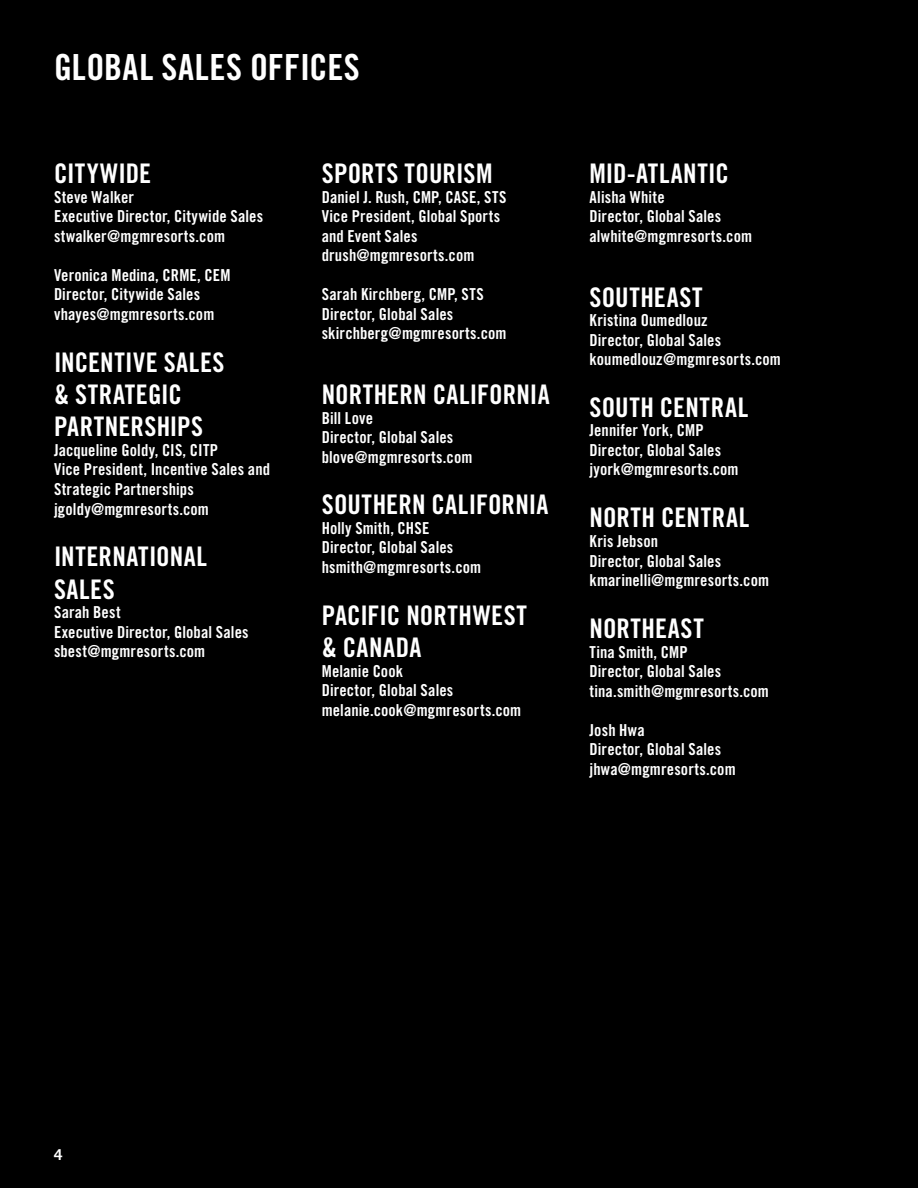
<style>
.page{position:relative;width:918px;height:1188px;background:#000}
.page>*{position:absolute;margin:0;border:0;box-sizing:border-box;transform-origin:0 0}
.t1{font:36px "Trade Gothic LT Std Bd Cn 20";letter-spacing:.01em;color:#fff}
.t2{font:27px/32.4px "Trade Gothic LT Std Bd Cn 20";letter-spacing:.01em;color:#fff}
.t3{font:16.5px/19.5px "Trade Gothic LT Std Bd Cn 20";letter-spacing:.01em;color:#fff}
.t4{font:700 15px "Trade Gothic LT Std";color:#fff}
</style>
<div class="page">
<h1 class="t1" style="left:54px;top:45px;width:307px">GLOBAL SALES OFFICES</h1>
<h2 class="t2" style="left:54px;top:157px;width:99px">CITYWIDE</h2>
<p class="t3" style="left:54px;top:187px;width:211px">Steve Walker<br>Executive Director, Citywide Sales stwalker@mgmresorts.com</p>
<p class="t3" style="left:54px;top:265px;width:178px">Veronica Medina, CRME, CEM<br>Director, Citywide Sales vhayes@mgmresorts.com</p>
<h2 class="t2" style="left:54px;top:346px;width:172px">INCENTIVE SALES &amp; STRATEGIC<br>PARTNERSHIPS</h2>
<p class="t3" style="left:54px;top:440px;width:218px">Jacqueline Goldy, CIS, CITP<br>Vice President, Incentive Sales and<br>Strategic Partnerships jgoldy@mgmresorts.com</p>
<h2 class="t2" style="left:54px;top:540px;width:155px">INTERNATIONAL<br>SALES</h2>
<p class="t3" style="left:54px;top:603px;width:196px">Sarah Best<br>Executive Director, Global Sales sbest@mgmresorts.com</p>
<h2 class="t2" style="left:322px;top:157px;width:172px">SPORTS TOURISM</h2>
<p class="t3" style="left:322px;top:187px;width:186px">Daniel J. Rush, CMP, CASE, STS<br>Vice President, Global Sports and Event Sales drush@mgmresorts.com</p>
<p class="t3" style="left:322px;top:285px;width:186px">Sarah Kirchberg, CMP, STS<br>Director, Global Sales skirchberg@mgmresorts.com</p>
<h2 class="t2" style="left:322px;top:378px;width:229px">NORTHERN CALIFORNIA</h2>
<p class="t3" style="left:322px;top:408px;width:152px">Bill Love<br>Director, Global Sales blove@mgmresorts.com</p>
<h2 class="t2" style="left:322px;top:488px;width:228px">SOUTHERN CALIFORNIA</h2>
<p class="t3" style="left:322px;top:518px;width:161px">Holly Smith, CHSE<br>Director, Global Sales hsmith@mgmresorts.com</p>
<h2 class="t2" style="left:322px;top:599px;width:207px">PACIFIC NORTHWEST &amp; CANADA</h2>
<p class="t3" style="left:322px;top:661px;width:201px">Melanie Cook<br>Director, Global Sales melanie.cook@mgmresorts.com</p>
<h2 class="t2" style="left:590px;top:157px;width:141px">MID-ATLANTIC</h2>
<p class="t3" style="left:590px;top:187px;width:164px">Alisha White<br>Director, Global Sales alwhite@mgmresorts.com</p>
<h2 class="t2" style="left:590px;top:281px;width:115px">SOUTHEAST</h2>
<p class="t3" style="left:590px;top:310px;width:193px">Kristina Oumedlouz<br>Director, Global Sales koumedlouz@mgmresorts.com</p>
<h2 class="t2" style="left:590px;top:391px;width:160px">SOUTH CENTRAL</h2>
<p class="t3" style="left:590px;top:421px;width:151px">Jennifer York, CMP<br>Director, Global Sales jyork@mgmresorts.com</p>
<h2 class="t2" style="left:590px;top:501px;width:161px">NORTH CENTRAL</h2>
<p class="t3" style="left:590px;top:531px;width:181px">Kris Jebson<br>Director, Global Sales kmarinelli@mgmresorts.com</p>
<h2 class="t2" style="left:590px;top:612px;width:116px">NORTHEAST</h2>
<p class="t3" style="left:590px;top:642px;width:181px">Tina Smith, CMP<br>Director, Global Sales tina.smith@mgmresorts.com</p>
<p class="t3" style="left:590px;top:720px;width:148px">Josh Hwa<br>Director, Global Sales jhwa@mgmresorts.com</p>
<p class="t4" style="left:54px;top:1145px;width:10px">4</p>
</div>
